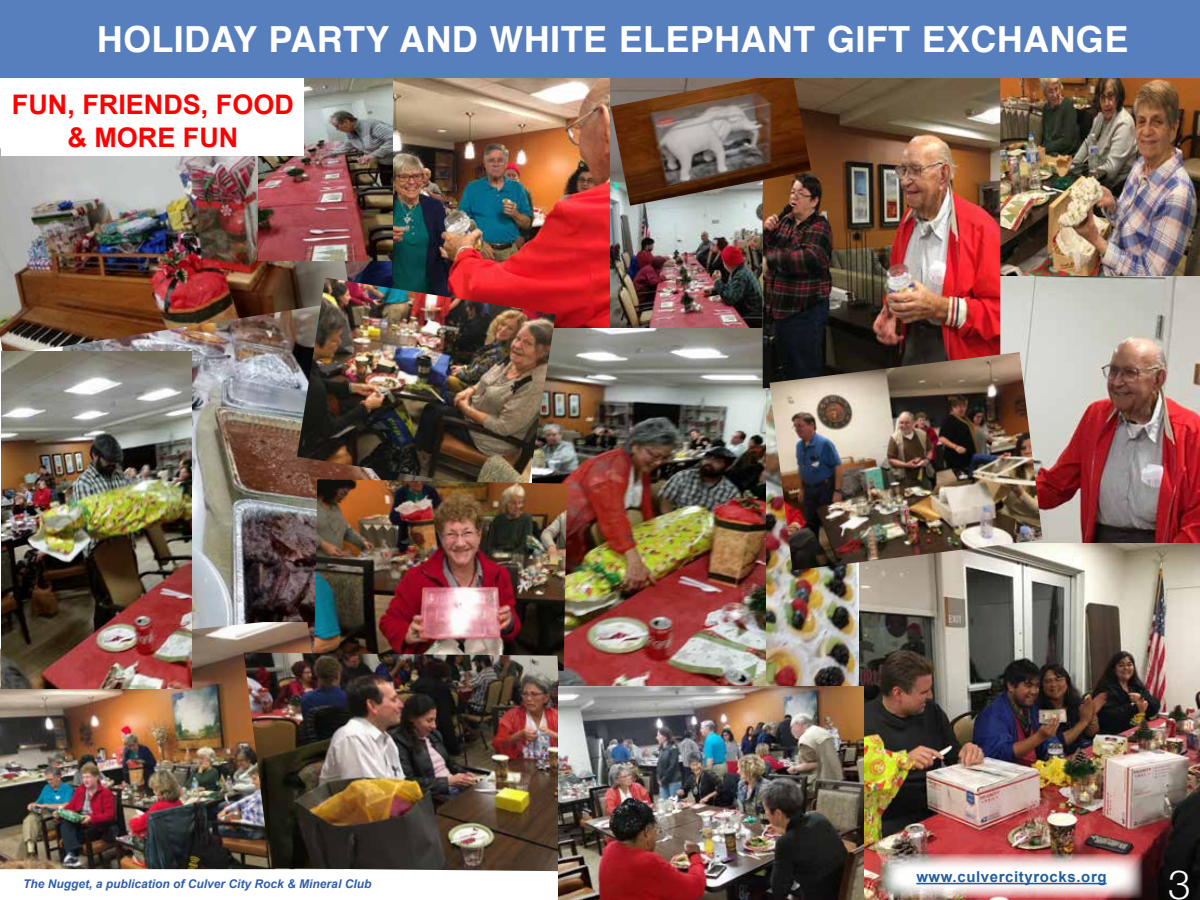
<style>
.page{position:relative;width:1200px;height:900px;background:#fff}
.page>*{position:absolute;margin:0;border:0;box-sizing:border-box;transform-origin:0 0}
.t1{font:300 40.5px "Helvetica Neue";color:#fff}
.t2{font:700 36px "Helvetica";letter-spacing:.01em;color:#fff}
.t3{font:700 27px/32.4px "Arial";color:#f00;text-align:center}
.t4{font:700 15px "Arial";letter-spacing:.04em;color:#215e9e}
.t5{font:italic 700 12px "Arial";color:#2e5fac}
</style>
<div class="page">
<img style="left:192px;top:261px;width:201px;height:361px">
<img style="left:393px;top:78px;width:218px;height:250px">
<img style="left:611px;top:206px;width:152px;height:122px">
<img style="left:765px;top:388px;width:94px;height:299px">
<img style="left:1000px;top:78px;width:200px;height:198px">
<img style="left:556px;top:328px;width:209px;height:359px">
<img style="left:859px;top:543px;width:341px;height:357px">
<img style="left:0;top:148px;width:351px;height:208px">
<img style="left:0;top:622px;width:314px;height:247px">
<img style="left:1000px;top:276px;width:200px;height:267px">
<img style="left:2px;top:351px;width:190px;height:337px">
<img style="left:763px;top:78px;width:237px;height:310px">
<img style="left:297px;top:278px;width:259px;height:215px">
<img style="left:259px;top:78px;width:134px;height:183px">
<img style="left:611px;top:78px;width:200px;height:128px">
<img style="left:314px;top:479px;width:253px;height:174px">
<img style="left:244px;top:653px;width:325px;height:218px">
<div style="left:2px;top:76px;width:302px;height:80px;background:#fff"></div>
<img style="left:770px;top:352px;width:273px;height:218px">
<img style="left:559px;top:687px;width:305px;height:213px">
<div style="left:0;top:0;width:1200px;height:78px;background:#587fbd"></div>
<img style="left:880px;top:854px;width:263px;height:44px">
<hr style="left:916px;top:883px;width:191px;height:1px;background:#215e9e">
<h2 class="t2" style="left:97px;top:11px;width:1033px">HOLIDAY PARTY AND WHITE ELEPHANT GIFT EXCHANGE</h2>
<h3 class="t3" style="left:12px;top:89px;width:284px">FUN, FRIENDS, FOOD &amp; MORE FUN</h3>
<p class="t5" style="left:23px;top:876px;width:350px">The Nugget, a publication of Culver City Rock &amp; Mineral Club</p>
<p class="t4" style="left:916px;top:867px;width:192px">www.culvercityrocks.org</p>
<h1 class="t1" style="left:1168px;top:852px;width:24px">3</h1>
</div>
